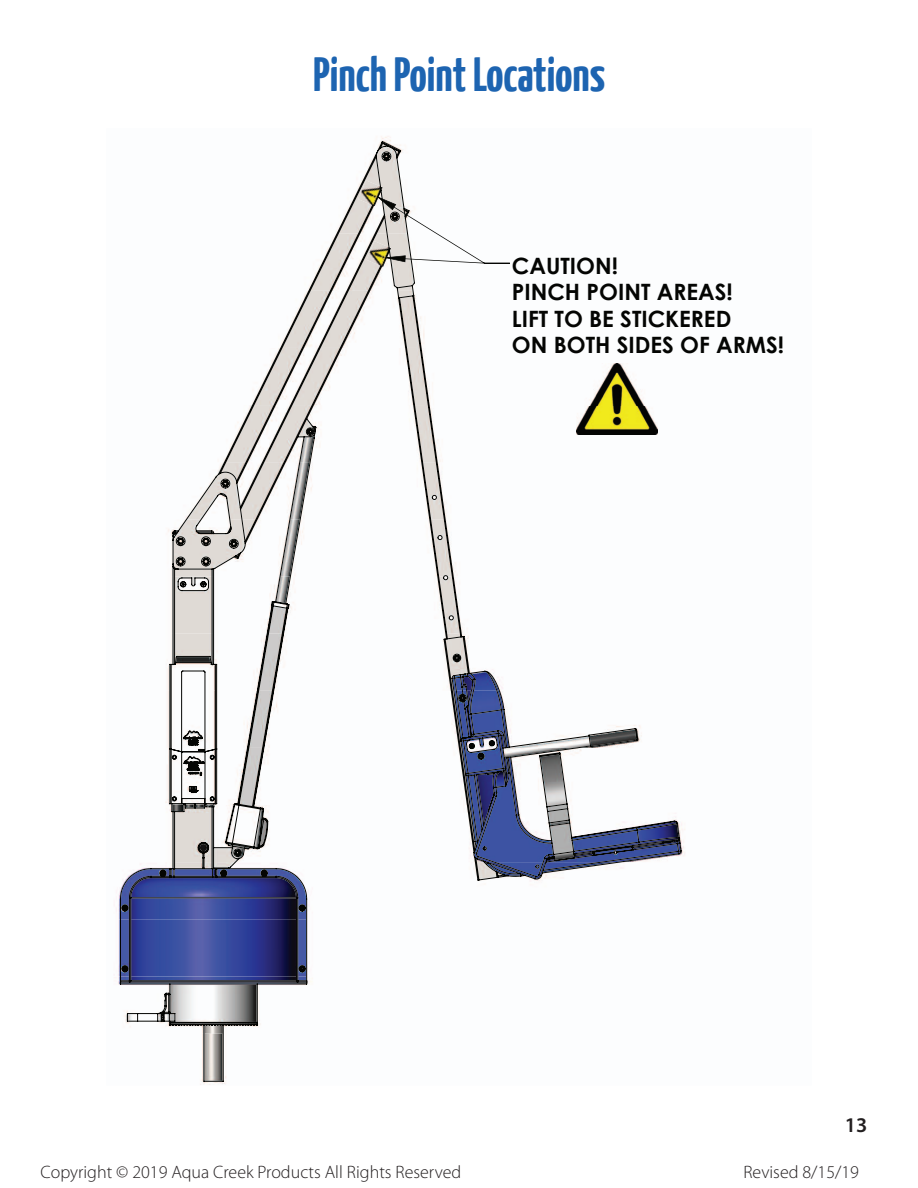
<style>
.page{position:relative;width:918px;height:1188px;background:#fff}
.page>*{position:absolute;margin:0;border:0;box-sizing:border-box;transform-origin:0 0}
.t1{font:700 48px "Yanone Kaffeesatz";color:#1d64b1}
.t2{font:700 22.5px/26.5px "Century Gothic";color:#040503}
.t3{font:600 21px "Myriad Pro";color:#231f20}
.t4{font:300 18px "Myriad Pro";color:#231f20}
</style>
<div class="page">
<svg style="left:120px;top:141px;width:562px;height:941px"></svg>
<img style="left:576px;top:364px;width:81px;height:71px">
<img style="left:367px;top:241px;width:24px;height:26px">
<img style="left:380px;top:264px;width:10px;height:3px">
<img style="left:358px;top:180px;width:25px;height:26px">
<svg style="left:377px;top:197px;width:133px;height:67px"></svg>
<img style="left:372px;top:186px;width:9px;height:20px">
<h1 class="t1" style="left:313px;top:45px;width:293px">Pinch Point Locations</h1>
<p class="t2" style="left:512px;top:252px;width:274px">CAUTION!<br>PINCH POINT AREAS!<br>LIFT TO BE STICKERED<br>ON BOTH SIDES OF ARMS!</p>
<p class="t3" style="left:845px;top:1112px;width:24px">13</p>
<p class="t4" style="left:41px;top:1162px;width:422px">Copyright © 2019 Aqua Creek Products All Rights Reserved</p>
<p class="t4" style="left:743px;top:1162px;width:117px">Revised 8/15/19</p>
</div>
